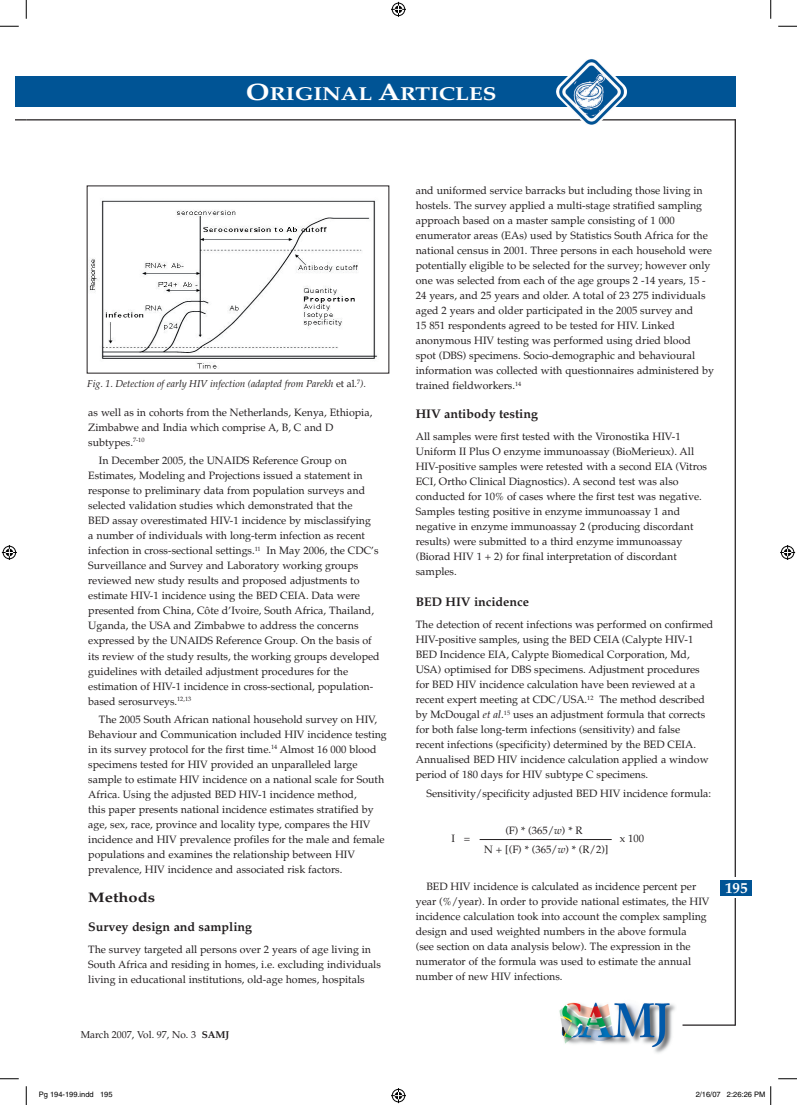
<style>
.page{position:relative;width:797px;height:1105px;background:#fff}
.page>*{position:absolute;margin:0;border:0;box-sizing:border-box;transform-origin:0 0}
.t1{font:700 18.75px "Palatino";color:#fff;scale:1.2 1}
.t2{font:700 15px "Palatino";color:#fff}
.t3{font:700 13.75px "Palatino";color:#231f20;scale:1.2 1}
.t4{font:700 12.5px "Palatino";color:#231f20}
.t5{font:10.62px/15px "Palatino";color:#231f20}
.t6{font:italic 10px "Palatino";color:#231f20}
.t7{font:10px "Palatino";color:#231f20}
.t8{font:7.5px "Helvetica";color:#000}
.s1{font-size:23.75px}
.s2{font-style:normal}
.s3{font-weight:700}
.s4{font-style:italic}
</style>
<div class="page">
<div style="left:16px;top:77px;width:10px;height:30px;background:#005495"></div>
<hr style="left:734px;top:119px;width:2px;height:906px;background:#231f20">
<div style="left:723px;top:877px;width:23px;height:21px;background:#fff"></div>
<hr style="left:682px;top:1024px;width:53px;height:2px;background:#231f20">
<div style="left:26px;top:77px;width:709px;height:30px;background:#005495"></div>
<hr style="left:26px;top:119px;width:709px;height:1px;background:#231f20">
<img style="left:555px;top:59px;width:72px;height:66px">
<img style="left:559px;top:1002px;width:117px;height:51px">
<div style="left:719px;top:880px;width:32px;height:16px;background:#005495"></div>
<img style="left:89px;top:200px;width:288px;height:169px">
<hr style="left:479px;top:839px;width:132px;height:1px;background:#231f20">
<svg style="left:0;top:25px;width:19px;height:2px"></svg>
<svg style="left:778px;top:25px;width:19px;height:2px"></svg>
<svg style="left:0;top:1078px;width:19px;height:1px"></svg>
<svg style="left:778px;top:1078px;width:19px;height:1px"></svg>
<svg style="left:25px;top:0;width:2px;height:19px"></svg>
<svg style="left:25px;top:1086px;width:2px;height:19px"></svg>
<svg style="left:770px;top:0;width:1px;height:19px"></svg>
<svg style="left:391px;top:2px;width:15px;height:15px"></svg>
<svg style="left:391px;top:1088px;width:15px;height:15px"></svg>
<svg style="left:2px;top:545px;width:15px;height:15px"></svg>
<svg style="left:780px;top:545px;width:15px;height:15px"></svg>
<svg style="left:770px;top:1086px;width:1px;height:19px"></svg>
<h1 class="t1" style="left:246px;top:82px;width:210px"><span class="s1">O</span>RIGINAL <span class="s1">A</span>RTICLES</h1>
<p class="t6" style="left:87px;top:378px;width:280px">Fig. 1. Detection of early HIV infection (adapted from Parekh <span class="s2">et al</span>.<sup>7</sup>).</p>
<p class="t5" style="left:88px;top:405px;width:285px">as well as in cohorts from the Netherlands, Kenya, Ethiopia,<br>Zimbabwe and India which comprise A, B, C and D subtypes.<sup>7-10</sup></p>
<p class="t5" style="left:88px;top:454px;width:293px;text-indent:11px">In December 2005, the UNAIDS Reference Group on Estimates, Modeling and Projections issued a statement in response to preliminary data from population surveys and selected validation studies which demonstrated that the<br>BED assay overestimated HIV-1 incidence by misclassifying<br>a number of individuals with long-term infection as recent infection in cross-sectional settings.<sup>11</sup> In May 2006, the CDC’s Surveillance and Survey and Laboratory working groups reviewed new study results and proposed adjustments to estimate HIV-1 incidence using the BED CEIA. Data were presented from China, Côte d’Ivoire, South Africa, Thailand, Uganda, the USA and Zimbabwe to address the concerns expressed by the UNAIDS Reference Group. On the basis of its review of the study results, the working groups developed guidelines with detailed adjustment procedures for the estimation of HIV-1 incidence in cross-sectional, population&shy;based serosurveys.<sup>12,13</sup></p>
<p class="t5" style="left:88px;top:712px;width:300px;text-indent:11px">The 2005 South African national household survey on HIV, Behaviour and Communication included HIV incidence testing in its survey protocol for the first time.<sup>14</sup> Almost 16 000 blood specimens tested for HIV provided an unparalleled large sample to estimate HIV incidence on a national scale for South Africa. Using the adjusted BED HIV-1 incidence method,<br>this paper presents national incidence estimates stratified by age, sex, race, province and locality type, compares the HIV incidence and HIV prevalence profiles for the male and female populations and examines the relationship between HIV prevalence, HIV incidence and associated risk factors.</p>
<p class="t3" style="left:88px;top:889px;width:57px">Methods</p>
<p class="t4" style="left:88px;top:918px;width:165px">Survey design and sampling</p>
<p class="t5" style="left:88px;top:942px;width:294px">The survey targeted all persons over 2 years of age living in<br>South Africa and residing in homes, i.e. excluding individuals living in educational institutions, old-age homes, hospitals</p>
<p class="t7" style="left:81px;top:1029px;width:150px">March 2007, Vol. 97, No. 3 <span class="s3">SAMJ</span></p>
<p class="t5" style="left:416px;top:183px;width:300px">and uniformed service barracks but including those living in hostels. The survey applied a multi-stage stratified sampling approach based on a master sample consisting of 1 000 enumerator areas (EAs) used by Statistics South Africa for the national census in 2001. Three persons in each household were potentially eligible to be selected for the survey; however only one was selected from each of the age groups 2 -14 years, 15 - 24 years, and 25 years and older. A total of 23 275 individuals aged 2 years and older participated in the 2005 survey and<br>15 851 respondents agreed to be tested for HIV. Linked anonymous HIV testing was performed using dried blood<br>spot (DBS) specimens. Socio-demographic and behavioural information was collected with questionnaires administered by trained fieldworkers.<sup>14</sup></p>
<p class="t4" style="left:416px;top:405px;width:124px">HIV antibody testing</p>
<p class="t5" style="left:416px;top:429px;width:293px">All samples were first tested with the Vironostika HIV-1<br>Uniform II Plus O enzyme immunoassay (BioMerieux). All HIV-positive samples were retested with a second EIA (Vitros ECI, Ortho Clinical Diagnostics). A second test was also conducted for 10% of cases where the first test was negative.<br>Samples testing positive in enzyme immunoassay 1 and negative in enzyme immunoassay 2 (producing discordant results) were submitted to a third enzyme immunoassay (Biorad HIV 1 + 2) for final interpretation of discordant samples.</p>
<p class="t4" style="left:416px;top:594px;width:115px">BED HIV incidence</p>
<p class="t5" style="left:416px;top:617px;width:299px">The detection of recent infections was performed on confirmed HIV-positive samples, using the BED CEIA (Calypte HIV-1<br>BED Incidence EIA, Calypte Biomedical Corporation, Md, USA) optimised for DBS specimens. Adjustment procedures for BED HIV incidence calculation have been reviewed at a recent expert meeting at CDC/USA.<sup>12</sup> The method described by McDougal <span class="s4">et al</span>.<sup>15</sup> uses an adjustment formula that corrects for both false long-term infections (sensitivity) and false<br>recent infections (specificity) determined by the BED CEIA.<br>Annualised BED HIV incidence calculation applied a window period of 180 days for HIV subtype C specimens.</p>
<p class="t5" style="left:426px;top:786px;width:286px">Sensitivity/specificity adjusted BED HIV incidence formula:</p>
<p class="t5" style="left:484px;top:821px;width:126px;line-height:18.8px;text-align:center">(F) * (365/<span class="s4">w</span>) * R<br>N + [(F) * (365/<span class="s4">w</span>) * (R/2)]</p>
<p class="t5" style="left:416px;top:879px;width:295px;text-indent:11px">BED HIV incidence is calculated as incidence percent per year (%/year). In order to provide national estimates, the HIV incidence calculation took into account the complex sampling design and used weighted numbers in the above formula<br>(see section on data analysis below). The expression in the numerator of the formula was used to estimate the annual number of new HIV infections.</p>
<p class="t5" style="left:451px;top:831px;width:20px">I =</p>
<p class="t5" style="left:619px;top:831px;width:26px">x 100</p>
<h2 class="t2" style="left:725px;top:879px;width:24px">195</h2>
<p class="t8" style="left:39px;top:1090px;width:75px">Pg 194-199.indd 195</p>
<p class="t8" style="left:695px;top:1090px;width:71px">2/16/07 2:26:26 PM</p>
</div>
